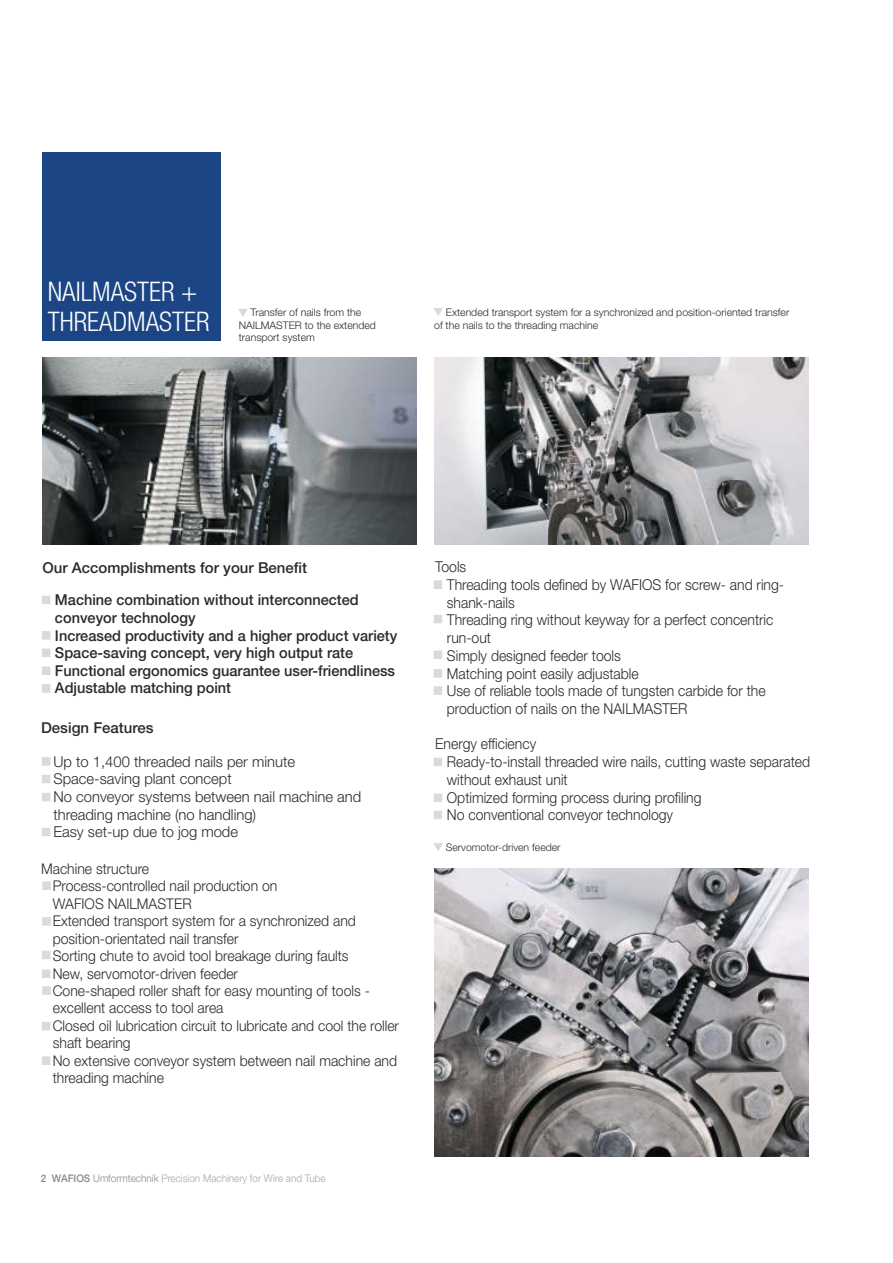
<style>
.page{position:relative;width:893px;height:1263px;background:#fff}
.page>*{position:absolute;margin:0;border:0;box-sizing:border-box;transform-origin:0 0}
.t1{font:300 condensed 27px/30.6px "Helvetica Neue LT Pro";color:#fefefe}
.t2{font:300 15px/17.7px "Helvetica Neue LT";color:#2b2a29;scale:.93 1}
.t3{font:500 15px/17.5px "Helvetica Neue LT";color:#2b2a29}
.t4{font:300 15px/17.7px "Helvetica Neue LT";color:#2b2a29}
.t5{font:300 14.7px/17.4px "Helvetica Neue LT";color:#2b2a29;scale:.95 1}
.t6{font:300 10.5px/12.5px "Helvetica Neue LT";color:#2b2a29}
.t7{font:300 10.5px "Helvetica Neue LT";color:#a7a7a7;scale:.95 1}
.s1{font-weight:500;color:#898989}
.s2{color:#898989}
</style>
<div class="page">
<svg style="left:239px;top:309px;width:8px;height:8px"></svg>
<svg style="left:434px;top:308px;width:9px;height:8px"></svg>
<div style="left:43px;top:153px;width:178px;height:188px;background:#1c4586"></div>
<img style="left:434px;top:868px;width:374px;height:289px">
<svg style="left:42px;top:596px;width:8px;height:8px"></svg>
<svg style="left:42px;top:631px;width:8px;height:8px"></svg>
<svg style="left:42px;top:667px;width:8px;height:8px"></svg>
<svg style="left:42px;top:684px;width:8px;height:8px"></svg>
<svg style="left:434px;top:843px;width:9px;height:8px"></svg>
<svg style="left:42px;top:757px;width:8px;height:8px"></svg>
<svg style="left:42px;top:775px;width:8px;height:8px"></svg>
<svg style="left:42px;top:793px;width:8px;height:8px"></svg>
<svg style="left:42px;top:828px;width:8px;height:8px"></svg>
<svg style="left:42px;top:882px;width:9px;height:8px"></svg>
<svg style="left:42px;top:917px;width:9px;height:8px"></svg>
<svg style="left:42px;top:986px;width:9px;height:9px"></svg>
<svg style="left:434px;top:581px;width:8px;height:8px"></svg>
<svg style="left:434px;top:615px;width:8px;height:8px"></svg>
<svg style="left:434px;top:758px;width:8px;height:8px"></svg>
<svg style="left:434px;top:651px;width:8px;height:8px"></svg>
<svg style="left:434px;top:811px;width:8px;height:8px"></svg>
<svg style="left:42px;top:1022px;width:8px;height:8px"></svg>
<svg style="left:42px;top:1056px;width:8px;height:9px"></svg>
<svg style="left:434px;top:794px;width:8px;height:8px"></svg>
<svg style="left:42px;top:951px;width:8px;height:8px"></svg>
<svg style="left:42px;top:970px;width:8px;height:8px"></svg>
<svg style="left:434px;top:669px;width:8px;height:8px"></svg>
<svg style="left:42px;top:649px;width:8px;height:8px"></svg>
<svg style="left:434px;top:686px;width:8px;height:9px"></svg>
<img style="left:42px;top:358px;width:375px;height:186px">
<img style="left:434px;top:358px;width:374px;height:186px">
<h1 class="t1" style="left:48px;top:280px;width:163px">NAILMASTER +<br>THREADMASTER</h1>
<p class="t6" style="left:239px;top:307px;width:139px;text-indent:12px">Transfer of nails from the<br>NAILMASTER to the extended transport system</p>
<p class="t6" style="left:434px;top:307px;width:357px;text-indent:12px">Extended transport system for a synchronized and position-oriented transfer of the nails to the threading machine</p>
<p class="t3" style="left:42px;top:559px;width:266px">Our Accomplishments for your Benefit</p>
<p class="t3" style="left:55px;top:592px;width:344px">Machine combination without interconnected conveyor technology<br>Increased productivity and a higher product variety Space-saving concept, very high output rate Functional ergonomics guarantee user-friendliness Adjustable matching point</p>
<p class="t3" style="left:41px;top:720px;width:114px">Design Features</p>
<p class="t4" style="left:53px;top:753px;width:309px">Up to 1,400 threaded nails per minute Space-saving plant concept<br>No conveyor systems between nail machine and threading machine (no handling)<br>Easy set-up due to jog mode</p>
<p class="t5" style="left:53px;top:861px;width:366px;text-indent:-12px">Machine structure<br>Process-controlled nail production on<br>WAFIOS NAILMASTER<br>Extended transport system for a synchronized and position-orientated nail transfer<br>Sorting chute to avoid tool breakage during faults<br>New, servomotor-driven feeder<br>Cone-shaped roller shaft for easy mounting of tools - excellent access to tool area<br>Closed oil lubrication circuit to lubricate and cool the roller shaft bearing<br>No extensive conveyor system between nail machine and threading machine</p>
<p class="t7" style="left:41px;top:1173px;width:301px"><span class="s1">2 WAFIOS</span> <span class="s2">Umformtechnik</span> Precision Machinery for Wire and Tube</p>
<p class="t2" style="left:447px;top:559px;width:364px;text-indent:-12px">Tools<br>Threading tools defined by WAFIOS for screw- and ring&shy;shank-nails<br>Threading ring without keyway for a perfect concentric run-out<br>Simply designed feeder tools<br>Matching point easily adjustable<br>Use of reliable tools made of tungsten carbide for the production of nails on the NAILMASTER</p>
<p class="t2" style="left:447px;top:736px;width:392px;text-indent:-12px">Energy efficiency<br>Ready-to-install threaded wire nails, cutting waste separated without exhaust unit<br>Optimized forming process during profiling<br>No conventional conveyor technology</p>
<p class="t6" style="left:446px;top:841px;width:116px">Servomotor-driven feeder</p>
</div>
